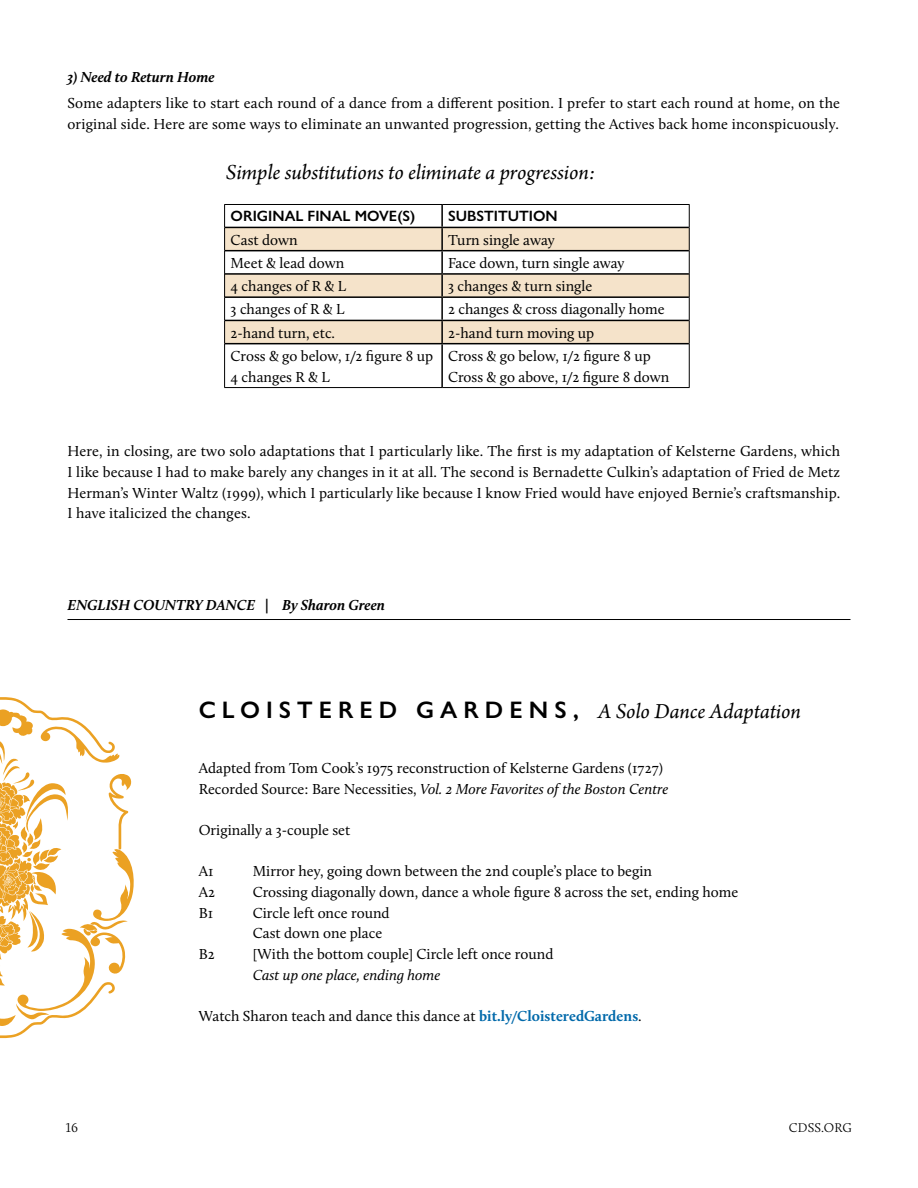
<style>
.page{position:relative;width:918px;height:1188px;background:#fff}
.page>*{position:absolute;margin:0;border:0;box-sizing:border-box;transform-origin:0 0}
.t1{font:italic 22.5px "Arno Pro";letter-spacing:-.005em;color:#000}
.t2{font:15px/20.7px "Calluna";color:#000}
.t3{font:italic 700 15px "Calluna";color:#000}
.t4{font:600 15px "Gill Sans Nova";color:#000}
.t5{font:italic 15px "Calluna";color:#000}
.t6{font:300 13.2px "Calluna";letter-spacing:.015em;color:#000}
.s1{font-family:"Gill Sans Nova";font-weight:600;font-style:normal;font-size:24px}
.s2{font-style:italic}
.s3{font-weight:700;color:#0069aa}
</style>
<div class="page">
<svg style="left:225px;top:228px;width:464px;height:115px;fill:#f5e3ca"></svg>
<hr style="left:224px;top:204px;width:218px;height:1px;background:#000">
<hr style="left:442px;top:204px;width:248px;height:1px;background:#000">
<svg style="left:224px;top:205px;width:1px;height:139px"></svg>
<svg style="left:689px;top:205px;width:1px;height:139px"></svg>
<hr style="left:224px;top:344px;width:1px;height:43px;background:#000">
<hr style="left:689px;top:344px;width:1px;height:43px;background:#000">
<hr style="left:224px;top:387px;width:218px;height:1px;background:#000">
<hr style="left:442px;top:387px;width:248px;height:1px;background:#000">
<hr style="left:441px;top:205px;width:2px;height:22px;background:#000">
<hr style="left:225px;top:227px;width:217px;height:1px;background:#000">
<hr style="left:442px;top:227px;width:247px;height:1px;background:#000">
<hr style="left:441px;top:228px;width:2px;height:22px;background:#000">
<hr style="left:225px;top:250px;width:217px;height:1px;background:#000">
<hr style="left:442px;top:250px;width:247px;height:1px;background:#000">
<hr style="left:441px;top:251px;width:2px;height:22px;background:#000">
<hr style="left:225px;top:273px;width:217px;height:2px;background:#000">
<hr style="left:442px;top:273px;width:247px;height:2px;background:#000">
<hr style="left:441px;top:275px;width:2px;height:21px;background:#000">
<hr style="left:225px;top:296px;width:217px;height:2px;background:#000">
<hr style="left:442px;top:296px;width:247px;height:2px;background:#000">
<hr style="left:441px;top:298px;width:2px;height:22px;background:#000">
<hr style="left:225px;top:320px;width:217px;height:1px;background:#000">
<hr style="left:442px;top:320px;width:247px;height:1px;background:#000">
<hr style="left:441px;top:321px;width:2px;height:22px;background:#000">
<hr style="left:225px;top:343px;width:217px;height:1px;background:#000">
<hr style="left:442px;top:343px;width:247px;height:1px;background:#000">
<hr style="left:441px;top:344px;width:2px;height:43px;background:#000">
<hr style="left:68px;top:619px;width:782px;height:1px;background:#000">
<svg style="left:0;top:697px;width:134px;height:341px"></svg>
<p class="t3" style="left:68px;top:67px;width:149px">3) Need to Return Home</p>
<p class="t2" style="left:68px;top:93px;width:774px">Some adapters like to start each round of a dance from a different position. I prefer to start each round at home, on the original side. Here are some ways to eliminate an unwanted progression, getting the Actives back home inconspicuously.</p>
<h1 class="t1" style="left:226px;top:159px;width:371px">Simple substitutions to eliminate a progression:</h1>
<p class="t4" style="left:231px;top:207px;width:186px">ORIGINAL FINAL MOVE(S)</p>
<p class="t4" style="left:448px;top:207px;width:111px">SUBSTITUTION</p>
<p class="t2" style="left:231px;top:229px;width:69px">Cast down</p>
<p class="t2" style="left:448px;top:229px;width:108px">Turn single away</p>
<p class="t2" style="left:231px;top:252px;width:115px">Meet &amp; lead down</p>
<p class="t2" style="left:448px;top:252px;width:178px">Face down, turn single away</p>
<p class="t2" style="left:231px;top:276px;width:117px">4 changes of R &amp; L</p>
<p class="t2" style="left:448px;top:276px;width:146px">3 changes &amp; turn single</p>
<p class="t2" style="left:231px;top:299px;width:115px">3 changes of R &amp; L</p>
<p class="t2" style="left:448px;top:299px;width:218px">2 changes &amp; cross diagonally home</p>
<p class="t2" style="left:231px;top:322px;width:106px">2-hand turn, etc.</p>
<p class="t2" style="left:448px;top:322px;width:148px">2-hand turn moving up</p>
<p class="t2" style="left:231px;top:345px;width:204px">Cross &amp; go below, 1/2 figure 8 up<br>4 changes R &amp; L</p>
<p class="t2" style="left:448px;top:345px;width:223px">Cross &amp; go below, 1/2 figure 8 up<br>Cross &amp; go above, 1/2 figure 8 down</p>
<p class="t2" style="left:68px;top:441px;width:774px;text-align:justify">Here, in closing, are two solo adaptations that I particularly like. The first is my adaptation of Kelsterne Gardens, which I like because I had to make barely any changes in it at all. The second is Bernadette Culkin’s adaptation of Fried de Metz Herman’s Winter Waltz (1999), which I particularly like because I know Fried would have enjoyed Bernie’s craftsmanship.<br>I have italicized the changes.</p>
<p class="t3" style="left:68px;top:596px;width:319px">ENGLISH COUNTRY DANCE | By Sharon Green</p>
<h1 class="t1" style="left:199px;top:698px;width:604px"><span class="s1">CLOISTERED GARDENS,</span> A Solo Dance Adaptation</h1>
<p class="t2" style="left:199px;top:758px;width:471px">Adapted from Tom Cook’s 1975 reconstruction of Kelsterne Gardens (1727)<br>Recorded Source: Bare Necessities, <span class="s2">Vol. 2 More Favorites of the Boston Centre</span></p>
<p class="t2" style="left:199px;top:820px;width:153px">Originally a 3-couple set</p>
<p class="t2" style="left:199px;top:861px;width:16px">A1</p>
<p class="t2" style="left:253px;top:861px;width:401px">Mirror hey, going down between the 2nd couple’s place to begin</p>
<p class="t2" style="left:199px;top:882px;width:18px">A2</p>
<p class="t2" style="left:253px;top:882px;width:487px">Crossing diagonally down, dance a whole figure 8 across the set, ending home</p>
<p class="t2" style="left:199px;top:902px;width:16px">B1</p>
<p class="t2" style="left:253px;top:902px;width:139px">Circle left once round<br>Cast down one place</p>
<p class="t2" style="left:199px;top:943px;width:18px">B2</p>
<p class="t2" style="left:253px;top:943px;width:302px">[With the bottom couple] Circle left once round</p>
<p class="t5" style="left:253px;top:965px;width:189px">Cast up one place, ending home</p>
<p class="t2" style="left:199px;top:1005px;width:445px">Watch Sharon teach and dance this dance at <span class="s3">bit.ly/CloisteredGardens</span>.</p>
<p class="t6" style="left:66px;top:1120px;width:14px">16</p>
<p class="t6" style="left:789px;top:1120px;width:65px">CDSS.ORG</p>
</div>
